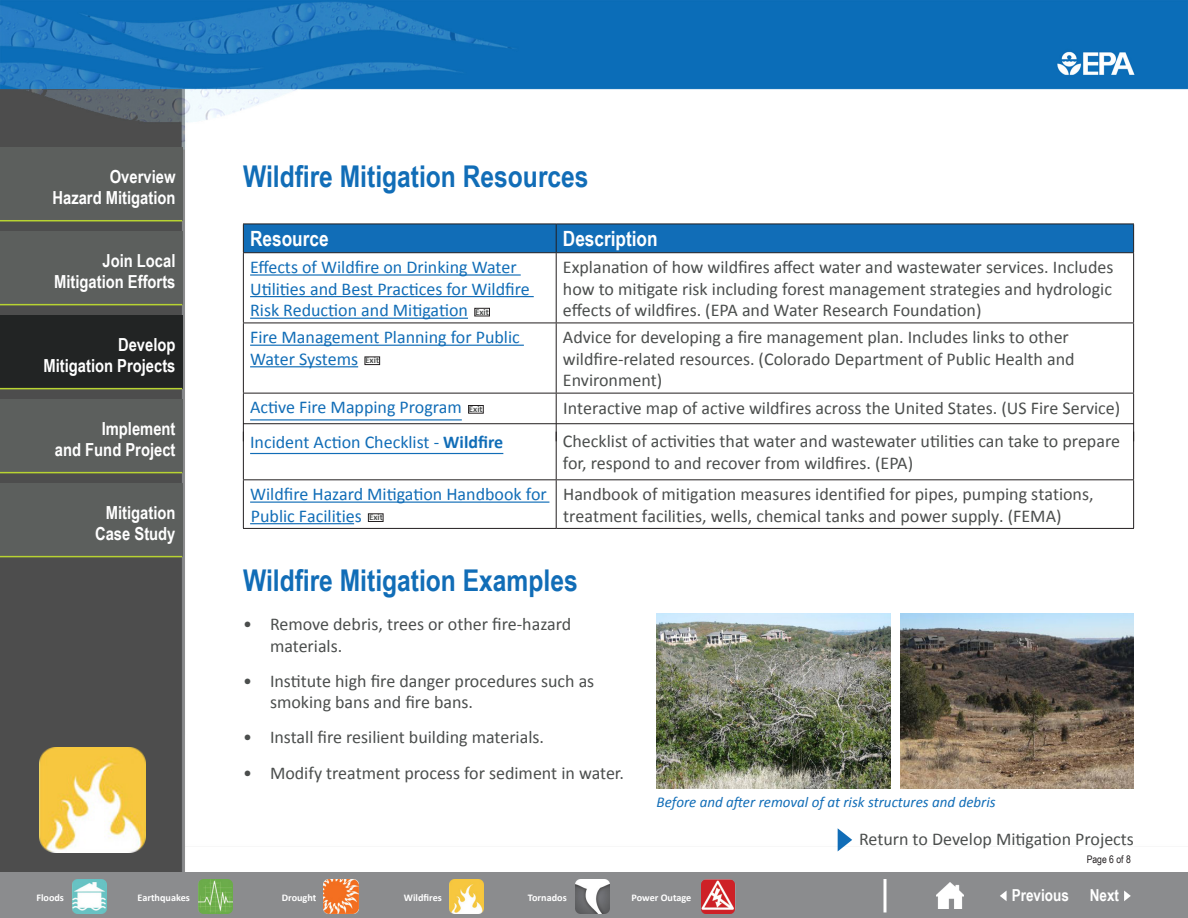
<style>
.page{position:relative;width:1188px;height:918px;background:#fff}
.page>*{position:absolute;margin:0;border:0;box-sizing:border-box;transform-origin:0 0}
.t1{font:700 30px "Arial Narrow";color:#116db7}
.t2{font:700 21px "Arial Narrow";color:#fff}
.t3{font:18px/21.6px "Calibri";color:#4b4e4d}
.t4{font:18px/21.6px "Calibri";color:#116db7}
.t5{font:18px/21.6px "Calibri";color:#4c4e4d}
.t6{font:700 18px/21.6px "Arial Narrow";color:#fff;text-align:right}
.t7{font:700 16.5px "Arial Narrow";color:#fff}
.t8{font:italic 15px "Calibri";color:#116db7}
.t9{font:10.5px "Arial Narrow";color:#231f20}
.t10{font:700 10.2px "Calibri";color:#fff}
.s1{font-weight:700;font-size:9px;color:#4b4e4d}
.s2{font-weight:700}
</style>
<div class="page">
<img style="left:0;top:0;width:1188px;height:873px">
<div style="left:0;top:873px;width:1188px;height:45px;background:#8b8c8e"></div>
<div style="left:0;top:147px;width:182px;height:74px;background:#5c5f5d"></div>
<hr style="left:0;top:220px;width:182px;height:1px;background:#b8d332">
<div style="left:0;top:231px;width:182px;height:74px;background:#5c5f5d"></div>
<hr style="left:0;top:304px;width:182px;height:1px;background:#b8d332">
<div style="left:0;top:315px;width:182px;height:74px;background:#222424"></div>
<hr style="left:0;top:388px;width:182px;height:1px;background:#b8d332">
<div style="left:0;top:399px;width:182px;height:74px;background:#5c5f5d"></div>
<hr style="left:0;top:472px;width:182px;height:1px;background:#b8d332">
<div style="left:0;top:483px;width:182px;height:74px;background:#5c5f5d"></div>
<hr style="left:0;top:556px;width:182px;height:1px;background:#b8d332">
<img style="left:40px;top:747px;width:105px;height:106px">
<div style="left:243px;top:224px;width:891px;height:28px;background:#116db7"></div>
<hr style="left:243px;top:252px;width:313px;height:1px;background:#231f20">
<hr style="left:243px;top:253px;width:1px;height:70px;background:#231f20">
<hr style="left:556px;top:252px;width:578px;height:1px;background:#231f20">
<hr style="left:556px;top:253px;width:1px;height:70px;background:#231f20">
<hr style="left:1133px;top:253px;width:1px;height:70px;background:#231f20">
<hr style="left:243px;top:323px;width:313px;height:1px;background:#231f20">
<hr style="left:243px;top:323px;width:1px;height:70px;background:#231f20">
<hr style="left:556px;top:323px;width:578px;height:1px;background:#231f20">
<hr style="left:556px;top:323px;width:1px;height:70px;background:#231f20">
<hr style="left:1133px;top:323px;width:1px;height:70px;background:#231f20">
<hr style="left:243px;top:393px;width:313px;height:1px;background:#231f20">
<hr style="left:243px;top:393px;width:1px;height:48px;background:#231f20">
<hr style="left:556px;top:393px;width:578px;height:1px;background:#231f20">
<hr style="left:556px;top:393px;width:1px;height:48px;background:#231f20">
<hr style="left:1133px;top:393px;width:1px;height:48px;background:#231f20">
<hr style="left:243px;top:423px;width:313px;height:1px;background:#231f20">
<hr style="left:243px;top:432px;width:1px;height:47px;background:#231f20">
<hr style="left:556px;top:423px;width:578px;height:1px;background:#231f20">
<hr style="left:556px;top:432px;width:1px;height:47px;background:#231f20">
<hr style="left:1133px;top:432px;width:1px;height:47px;background:#231f20">
<hr style="left:243px;top:479px;width:313px;height:1px;background:#231f20">
<hr style="left:243px;top:480px;width:1px;height:48px;background:#231f20">
<hr style="left:556px;top:479px;width:578px;height:1px;background:#231f20">
<hr style="left:556px;top:480px;width:1px;height:48px;background:#231f20">
<hr style="left:1133px;top:480px;width:1px;height:48px;background:#231f20">
<hr style="left:243px;top:528px;width:313px;height:1px;background:#231f20">
<hr style="left:556px;top:528px;width:578px;height:1px;background:#231f20">
<hr style="left:250px;top:274px;width:271px;height:2px;background:#116db7">
<hr style="left:250px;top:296px;width:284px;height:1px;background:#116db7">
<hr style="left:250px;top:318px;width:218px;height:1px;background:#116db7">
<div style="left:475px;top:308px;width:15px;height:8px;border:1px solid #231f20"></div>
<div style="left:365px;top:357px;width:15px;height:8px;border:1px solid #231f20"></div>
<div style="left:468px;top:405px;width:15px;height:8px;border:1px solid #231f20"></div>
<div style="left:368px;top:514px;width:15px;height:8px;border:1px solid #231f20"></div>
<hr style="left:250px;top:345px;width:274px;height:1px;background:#116db7">
<hr style="left:250px;top:366px;width:108px;height:1px;background:#116db7">
<hr style="left:250px;top:419px;width:212px;height:2px;background:#116db7">
<hr style="left:250px;top:453px;width:253px;height:1px;background:#116db7">
<hr style="left:250px;top:502px;width:299px;height:1px;background:#116db7">
<hr style="left:250px;top:523px;width:104px;height:1px;background:#116db7">
<img style="left:657px;top:613px;width:234px;height:176px">
<img style="left:900px;top:613px;width:234px;height:176px">
<img style="left:324px;top:879px;width:34px;height:34px">
<img style="left:72px;top:879px;width:35px;height:34px">
<img style="left:198px;top:879px;width:34px;height:34px">
<img style="left:575px;top:879px;width:35px;height:34px">
<img style="left:701px;top:879px;width:35px;height:34px">
<img style="left:450px;top:879px;width:34px;height:34px">
<hr style="left:884px;top:879px;width:2px;height:33px;background:#fff">
<svg style="left:1000px;top:891px;width:7px;height:10px"></svg>
<svg style="left:1124px;top:891px;width:7px;height:10px"></svg>
<img style="left:936px;top:882px;width:27px;height:27px">
<svg style="left:838px;top:828px;width:14px;height:23px"></svg>
<p class="t6" style="left:110px;top:165px;width:67px">Overview</p>
<h2 class="t1" style="left:243px;top:154px;width:347px">Wildfire Mitigation Resources</h2>
<p class="t6" style="left:52px;top:186px;width:125px">Hazard Mitigation</p>
<p class="t6" style="left:54px;top:249px;width:123px">Join Local<br>Mitigation Efforts</p>
<p class="t6" style="left:43px;top:333px;width:134px">Develop<br>Mitigation Projects</p>
<p class="t6" style="left:55px;top:417px;width:122px">Implement<br>and Fund Project</p>
<p class="t6" style="left:95px;top:501px;width:82px;text-align:center">Mitigation<br>Case Study</p>
<p class="t2" style="left:250px;top:223px;width:80px">Resource</p>
<p class="t2" style="left:563px;top:223px;width:96px">Description</p>
<p class="t4" style="left:250px;top:256px;width:281px">Effects of Wildfire on Drinking Water<br>Utilities and Best Practices for Wildfire<br>Risk Reduction and Mitigation <span class="s1">Exit</span></p>
<p class="t3" style="left:563px;top:256px;width:552px;text-align:justify">Explanation of how wildfires affect water and wastewater services. Includes how to mitigate risk including forest management strategies and hydrologic effects of wildfires. (EPA and Water Research Foundation)</p>
<p class="t4" style="left:250px;top:326px;width:271px">Fire Management Planning for Public<br>Water Systems <span class="s1">Exit</span></p>
<p class="t3" style="left:563px;top:326px;width:513px">Advice for developing a fire management plan. Includes links to other wildfire-related resources. (Colorado Department of Public Health and<br>Environment)</p>
<p class="t4" style="left:250px;top:397px;width:234px">Active Fire Mapping Program <span class="s1">Exit</span></p>
<p class="t3" style="left:563px;top:396px;width:559px">Interactive map of active wildfires across the United States. (US Fire Service)</p>
<p class="t4" style="left:250px;top:432px;width:255px">Incident Action Checklist - <span class="s2">Wildfire</span></p>
<p class="t3" style="left:563px;top:430px;width:559px">Checklist of activities that water and wastewater utilities can take to prepare for, respond to and recover from wildfires. (EPA)</p>
<p class="t4" style="left:250px;top:483px;width:298px">Wildfire Hazard Mitigation Handbook for<br>Public Facilities <span class="s1">Exit</span></p>
<p class="t5" style="left:563px;top:484px;width:532px">Handbook of mitigation measures identified for pipes, pumping stations, treatment facilities, wells, chemical tanks and power supply. (FEMA)</p>
<h3 class="t1" style="left:243px;top:558px;width:336px">Wildfire Mitigation Examples</h3>
<p class="t3" style="left:270px;top:613px;width:303px;text-indent:-27px">• Remove debris, trees or other fire-hazard materials.</p>
<p class="t3" style="left:270px;top:670px;width:326px;text-indent:-27px">• Institute high fire danger procedures such as smoking bans and fire bans.</p>
<p class="t3" style="left:243px;top:727px;width:303px">• Install fire resilient building materials.</p>
<p class="t3" style="left:243px;top:762px;width:382px">• Modify treatment process for sediment in water.</p>
<p class="t8" style="left:657px;top:792px;width:341px">Before and after removal of at risk structures and debris</p>
<p class="t3" style="left:859px;top:829px;width:276px">Return to Develop Mitigation Projects</p>
<p class="t9" style="left:1087px;top:851px;width:46px">Page 6 of 8</p>
<p class="t10" style="left:36px;top:891px;width:29px">Floods</p>
<p class="t10" style="left:138px;top:891px;width:54px">Earthquakes</p>
<p class="t10" style="left:282px;top:891px;width:36px">Drought</p>
<p class="t10" style="left:404px;top:891px;width:40px">Wildfires</p>
<p class="t10" style="left:528px;top:891px;width:40px">Tornados</p>
<p class="t10" style="left:631px;top:891px;width:61px">Power Outage</p>
<p class="t7" style="left:1012px;top:883px;width:59px">Previous</p>
<p class="t7" style="left:1090px;top:883px;width:31px">Next</p>
</div>
